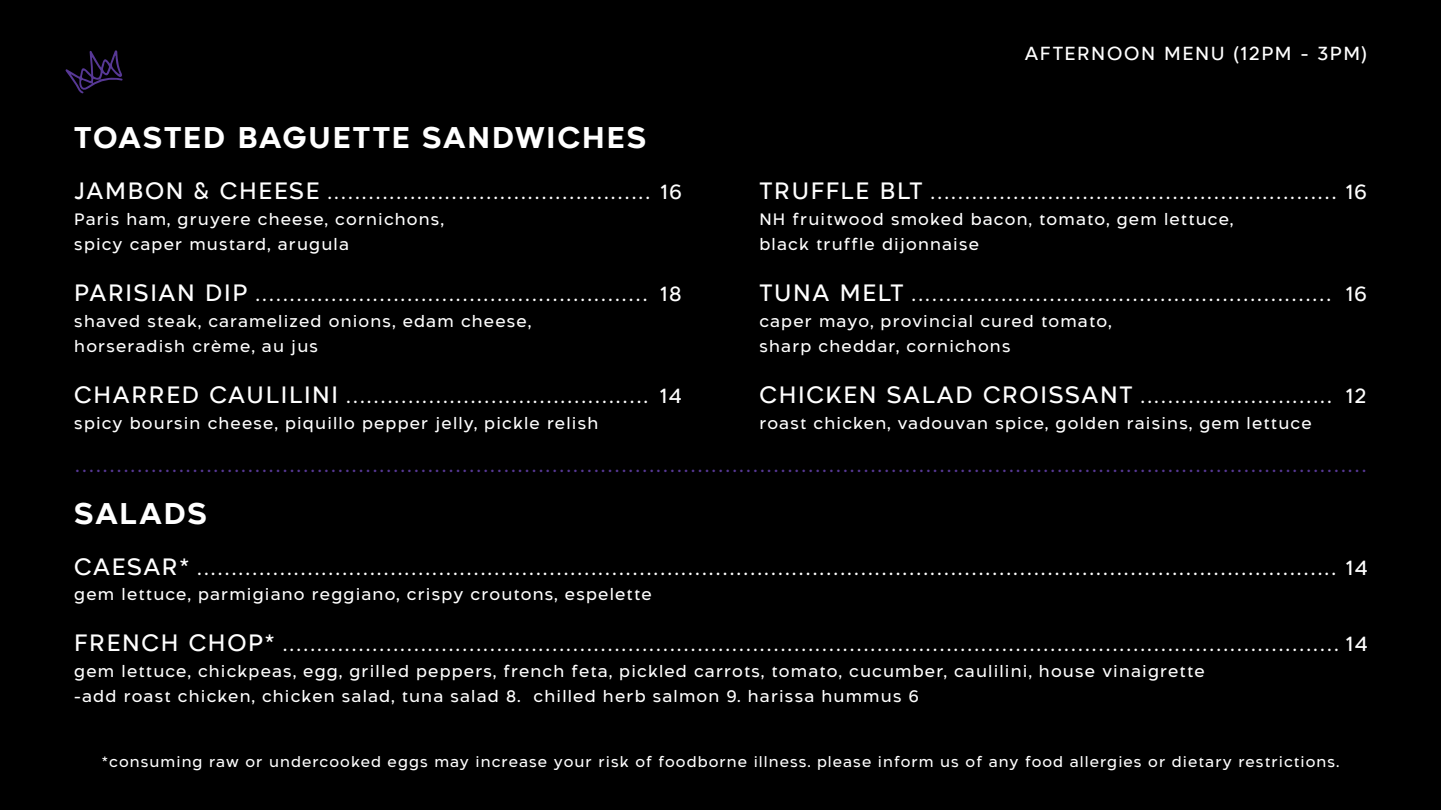
<style>
.page{position:relative;width:1441px;height:810px;background:#fff}
.page>*{position:absolute;margin:0;border:0;box-sizing:border-box;transform-origin:0 0}
.t1{font:700 28.5px "Aftika";letter-spacing:.065em;color:#fff}
.t2{font:18px "Aftika";letter-spacing:.085em;color:#fff}
.t3{font:18px "Aftika";color:#573895}
.t4{font:15.75px/25.5px "Aftika";letter-spacing:.075em;color:#fff}
.t5{font:14.25px "Aftika";letter-spacing:.075em;color:#fff}
.s1{font-size:22.5px}
.s2{font-size:19.5px}
</style>
<div class="page">
<div style="left:0;top:0;width:1440px;height:810px;background:#000"></div>
<svg style="left:65px;top:50px;width:58px;height:44px"></svg>
<h1 class="t1" style="left:74px;top:120px;width:573px">TOASTED BAGUETTE SANDWICHES</h1>
<p class="t2" style="left:74px;top:182px;width:608px"><span class="s1">JAMBON &amp; CHEESE</span> ............................................... <span class="s2">16</span></p>
<p class="t4" style="left:74px;top:207px;width:371px">Paris ham, gruyere cheese, cornichons, spicy caper mustard, arugula</p>
<p class="t2" style="left:74px;top:284px;width:608px"><span class="s1">PARISIAN DIP</span> ......................................................... <span class="s2">18</span></p>
<p class="t4" style="left:74px;top:309px;width:458px">shaved steak, caramelized onions, edam cheese, horseradish crème, au jus</p>
<p class="t2" style="left:74px;top:386px;width:608px"><span class="s1">CHARRED CAULILINI</span> ............................................ <span class="s2">14</span></p>
<p class="t4" style="left:74px;top:411px;width:525px">spicy boursin cheese, piquillo pepper jelly, pickle relish</p>
<p class="t2" style="left:1024px;top:42px;width:343px">AFTERNOON MENU (12PM - 3PM)</p>
<p class="t2" style="left:759px;top:182px;width:608px"><span class="s1">TRUFFLE BLT</span> ........................................................... <span class="s2">16</span></p>
<p class="t4" style="left:759px;top:207px;width:475px">NH fruitwood smoked bacon, tomato, gem lettuce, black truffle dijonnaise</p>
<p class="t2" style="left:759px;top:284px;width:608px"><span class="s1">TUNA MELT</span> ............................................................. <span class="s2">16</span></p>
<p class="t4" style="left:759px;top:309px;width:353px">caper mayo, provincial cured tomato, sharp cheddar, cornichons</p>
<p class="t2" style="left:759px;top:386px;width:608px"><span class="s1">CHICKEN SALAD CROISSANT</span> ............................ <span class="s2">12</span></p>
<p class="t4" style="left:759px;top:411px;width:553px">roast chicken, vadouvan spice, golden raisins, gem lettuce</p>
<p class="t3" style="left:76px;top:455px;width:1291px">...........................................................................................................................................................................................</p>
<h1 class="t1" style="left:74px;top:496px;width:134px">SALADS</h1>
<p class="t2" style="left:74px;top:557px;width:1294px"><span class="s1">CAESAR*</span> ..................................................................................................................................................................... <span class="s2">14</span></p>
<p class="t4" style="left:74px;top:583px;width:579px">gem lettuce, parmigiano reggiano, crispy croutons, espelette</p>
<p class="t2" style="left:74px;top:634px;width:1294px"><span class="s1">FRENCH CHOP*</span> ......................................................................................................................................................... <span class="s2">14</span></p>
<p class="t4" style="left:74px;top:659px;width:1131px">gem lettuce, chickpeas, egg, grilled peppers, french feta, pickled carrots, tomato, cucumber, caulilini, house vinaigrette -add roast chicken, chicken salad, tuna salad 8. chilled herb salmon 9. harissa hummus 6</p>
<p class="t5" style="left:102px;top:753px;width:1238px">*consuming raw or undercooked eggs may increase your risk of foodborne illness. please inform us of any food allergies or dietary restrictions.</p>
</div>
